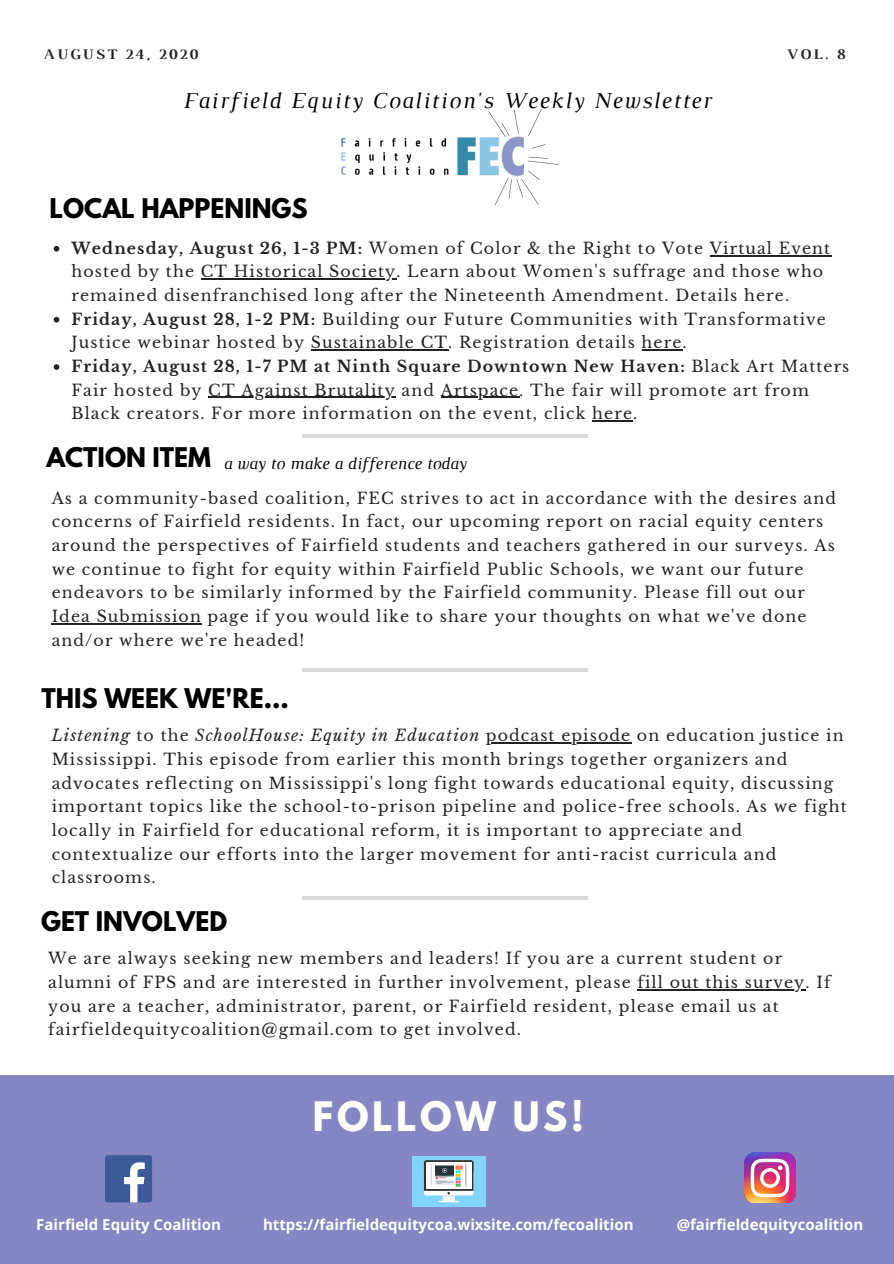
<style>
.page{position:relative;width:894px;height:1264px;background:#fff}
.page>*{position:absolute;margin:0;border:0;box-sizing:border-box;transform-origin:0 0}
.t1{font:700 36px "League Spartan";letter-spacing:.1em;color:#fffff9}
.t2{font:700 24px "League Spartan";color:#000}
.t3{font:italic 23.25px "Luthier";letter-spacing:.07em;color:#000}
.t4{font:italic 17.4px "Luthier";color:#000}
.t5{font:15.75px/23.7px "Libre Baskerville";letter-spacing:.07em;color:#222}
.t6{font:700 15px "Open Sans";color:#fff}
.t7{font:700 14.85px "Luthier";letter-spacing:.14em;color:#222}
.s1{font-weight:700}
.s2{font-family:"League Spartan";font-weight:700;font-style:normal;font-size:24px}
.s3{font-style:italic}
</style>
<div class="page">
<hr style="left:302px;top:896px;width:285px;height:3px;background:#000">
<hr style="left:302px;top:668px;width:285px;height:3px;background:#000">
<div style="left:0;top:1075px;width:893px;height:188px;background:#8487c4"></div>
<img style="left:744px;top:1152px;width:51px;height:50px">
<div style="left:105px;top:1155px;width:47px;height:47px;background:#3d5a98;border-radius:3px"></div>
<svg style="left:124px;top:1162px;width:21px;height:40px"></svg>
<svg style="left:54px;top:246px;width:5px;height:5px"></svg>
<hr style="left:709px;top:255px;width:122px;height:1px;background:#222">
<hr style="left:201px;top:278px;width:195px;height:2px;background:#222">
<svg style="left:54px;top:317px;width:5px;height:5px"></svg>
<hr style="left:311px;top:349px;width:137px;height:2px;background:#222">
<hr style="left:641px;top:349px;width:41px;height:2px;background:#222">
<svg style="left:54px;top:364px;width:5px;height:6px"></svg>
<hr style="left:208px;top:397px;width:188px;height:1px;background:#222">
<hr style="left:440px;top:397px;width:79px;height:1px;background:#222">
<hr style="left:592px;top:420px;width:41px;height:1px;background:#222">
<div style="left:412px;top:1155px;width:73px;height:51px;background:#81d4fa"></div>
<svg style="left:424px;top:1160px;width:49px;height:42px"></svg>
<hr style="left:302px;top:434px;width:285px;height:4px;background:#dadada">
<hr style="left:637px;top:989px;width:168px;height:1px;background:#222">
<hr style="left:52px;top:623px;width:150px;height:1px;background:#222">
<hr style="left:486px;top:742px;width:145px;height:1px;background:#222">
<img style="left:341px;top:108px;width:218px;height:98px">
<p class="t7" style="left:44px;top:49px;width:155px">AUGUST 24, 2020</p>
<p class="t7" style="left:786px;top:49px;width:60px">VOL. 8</p>
<h3 class="t3" style="left:183px;top:92px;width:529px">Fairfield Equity Coalition's Weekly Newsletter</h3>
<h2 class="t2" style="left:50px;top:196px;width:259px">LOCAL HAPPENINGS</h2>
<p class="t5" style="left:71px;top:236px;width:779px"><span class="s1">Wednesday, August 26, 1-3 PM:</span> Women of Color &amp; the Right to Vote Virtual Event hosted by the CT Historical Society. Learn about Women's suffrage and those who remained disenfranchised long after the Nineteenth Amendment. Details here.<br><span class="s1">Friday, August 28, 1-2 PM:</span> Building our Future Communities with Transformative Justice webinar hosted by Sustainable CT. Registration details here.<br><span class="s1">Friday, August 28, 1-7 PM at Ninth Square Downtown New Haven:</span> Black Art Matters Fair hosted by CT Against Brutality and Artspace. The fair will promote art from Black creators. For more information on the event, click here.</p>
<p class="t4" style="left:46px;top:457px;width:421px"><span class="s2">ACTION ITEM</span> a way to make a difference today</p>
<p class="t5" style="left:52px;top:486px;width:785px">As a community-based coalition, FEC strives to act in accordance with the desires and concerns of Fairfield residents. In fact, our upcoming report on racial equity centers around the perspectives of Fairfield students and teachers gathered in our surveys. As we continue to fight for equity within Fairfield Public Schools, we want our future endeavors to be similarly informed by the Fairfield community. Please fill out our Idea Submission page if you would like to share your thoughts on what we've done and/or where we're headed!</p>
<h2 class="t2" style="left:42px;top:686px;width:249px">THIS WEEK WE'RE...</h2>
<p class="t5" style="left:52px;top:724px;width:796px"><span class="s3">Listening</span> to the <span class="s3">SchoolHouse: Equity in Education</span> podcast episode on education justice in Mississippi. This episode from earlier this month brings together organizers and advocates reflecting on Mississippi's long fight towards educational equity, discussing important topics like the school-to-prison pipeline and police-free schools. As we fight locally in Fairfield for educational reform, it is important to appreciate and contextualize our efforts into the larger movement for anti-racist curricula and classrooms.</p>
<h2 class="t2" style="left:41px;top:909px;width:187px">GET INVOLVED</h2>
<p class="t5" style="left:48px;top:947px;width:783px">We are always seeking new members and leaders! If you are a current student or alumni of FPS and are interested in further involvement, please fill out this survey. If you are a teacher, administrator, parent, or Fairfield resident, please email us at fairfieldequitycoalition@gmail.com to get involved.</p>
<h1 class="t1" style="left:313px;top:1098px;width:272px">FOLLOW US!</h1>
<p class="t6" style="left:36px;top:1213px;width:186px">Fairfield Equity Coalition</p>
<p class="t6" style="left:263px;top:1213px;width:372px">https://fairfieldequitycoa.wixsite.com/fecoalition</p>
<p class="t6" style="left:676px;top:1213px;width:188px">@fairfieldequitycoalition</p>
</div>
